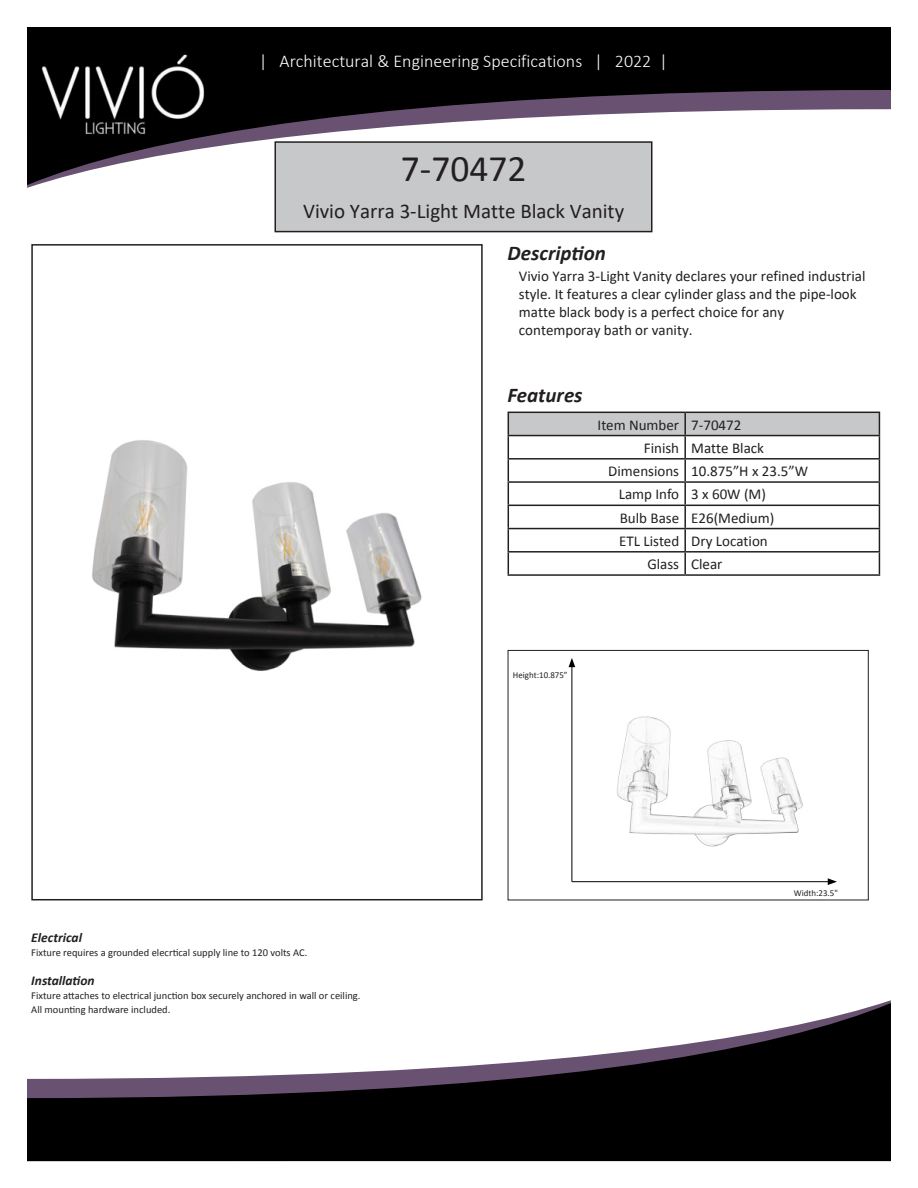
<style>
.page{position:relative;width:918px;height:1188px;background:#fff}
.page>*{position:absolute;margin:0;border:0;box-sizing:border-box;transform-origin:0 0}
.t1{font:37.5px "Calibri";color:#231f20}
.t2{font:21px "Calibri";color:#231f20}
.t3{font:italic 700 21px "Calibri";color:#231f20}
.t4{font:300 18px "Calibri";color:#fff}
.t5{font:15px/18px "Calibri";color:#231f20}
.t6{font:italic 700 13.5px "Calibri";color:#231f20}
.t7{font:10.5px/14.2px "Calibri";color:#231f20}
.t8{font:9px "Calibri";color:#231f20}
</style>
<div class="page">
<div style="left:275px;top:142px;width:377px;height:90px;background:#c7c8ca"></div>
<div style="left:275px;top:141px;width:377px;height:91px;border:1px solid #231f20"></div>
<svg style="left:27px;top:27px;width:864px;height:158px;fill:#030303"></svg>
<svg style="left:27px;top:1003px;width:864px;height:158px;fill:#000"></svg>
<div style="left:508px;top:650px;width:361px;height:250px;border:1px solid #231f20"></div>
<hr style="left:572px;top:665px;width:1px;height:217px;background:#000">
<svg style="left:569px;top:658px;width:6px;height:9px"></svg>
<hr style="left:572px;top:881px;width:258px;height:1px;background:#000">
<svg style="left:828px;top:878px;width:9px;height:7px"></svg>
<svg style="left:508px;top:412px;width:372px;height:162px"></svg>
<hr style="left:508px;top:574px;width:177px;height:2px;background:#231f20">
<hr style="left:685px;top:574px;width:195px;height:2px;background:#231f20">
<img style="left:42px;top:27px;width:162px;height:158px">
<img style="left:92px;top:440px;width:330px;height:231px">
<img style="left:617px;top:716px;width:186px;height:131px">
<p class="t4" style="left:259px;top:50px;width:410px">| Architectural &amp; Engineering Specifications | 2022 |</p>
<h1 class="t1" style="left:401px;top:156px;width:127px">7-70472</h1>
<h2 class="t2" style="left:303px;top:197px;width:323px">Vivio Yarra 3-Light Matte Black Vanity</h2>
<h2 class="t3" style="left:508px;top:238px;width:100px">Description</h2>
<p class="t5" style="left:519px;top:267px;width:348px">Vivio Yarra 3-Light Vanity declares your refined industrial style. It features a clear cylinder glass and the pipe-look matte black body is a perfect choice for any contemporay bath or vanity.</p>
<p class="t6" style="left:31px;top:930px;width:52px">Electrical</p>
<p class="t7" style="left:31px;top:946px;width:278px">Fixture requires a grounded elecrtical supply line to 120 volts AC.</p>
<p class="t6" style="left:31px;top:971px;width:65px">Installation</p>
<p class="t7" style="left:31px;top:988px;width:331px">Fixture attaches to electrical junction box securely anchored in wall or ceiling.<br>All mounting hardware included.</p>
<h2 class="t3" style="left:508px;top:382px;width:77px">Features</h2>
<p class="t5" style="left:598px;top:417px;width:145px">Item Number 7-70472</p>
<p class="t5" style="left:644px;top:440px;width:122px">Finish Matte Black</p>
<p class="t5" style="left:608px;top:462px;width:201px">Dimensions 10.875”H x 23.5”W</p>
<p class="t5" style="left:619px;top:485px;width:149px">Lamp Info 3 x 60W (M)</p>
<p class="t5" style="left:620px;top:508px;width:156px">Bulb Base E26(Medium)</p>
<p class="t5" style="left:619px;top:531px;width:150px">ETL Listed Dry Location</p>
<p class="t5" style="left:647px;top:555px;width:77px">Glass Clear</p>
<p class="t8" style="left:513px;top:669px;width:56px">Height:10.875”</p>
<p class="t8" style="left:794px;top:887px;width:46px">Width:23.5"</p>
</div>
